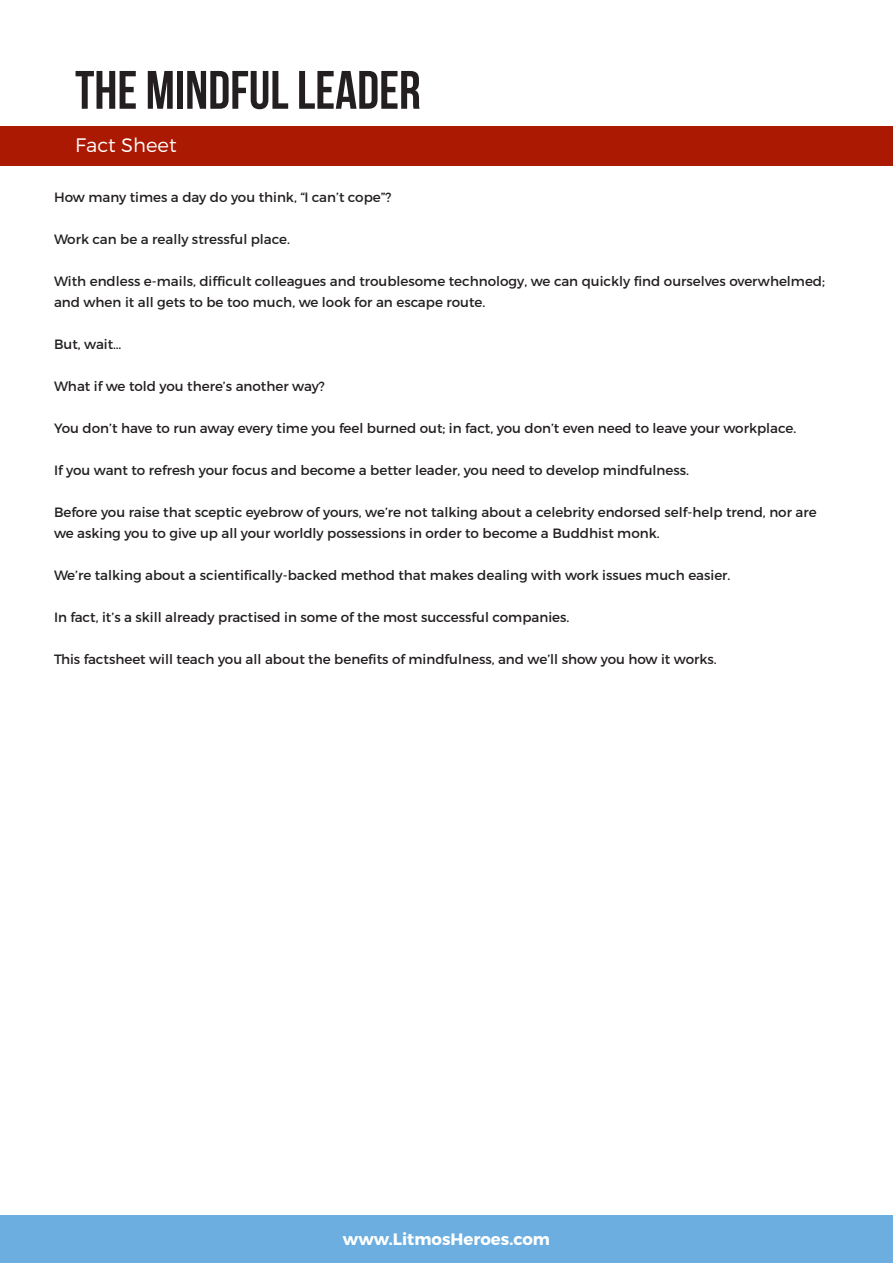
<style>
.page{position:relative;width:893px;height:1263px;background:#fff}
.page>*{position:absolute;margin:0;border:0;box-sizing:border-box;transform-origin:0 0}
.t1{font:700 54px "Bebas Neue";color:#231f20}
.t2{font:300 19.5px "Montserrat";color:#fff}
.t3{font:700 16.5px "Montserrat";color:#fff}
.t4{font:13.5px/21px "Montserrat";color:#231f20}
</style>
<div class="page">
<div style="left:0;top:1215px;width:893px;height:48px;background:#6caee0"></div>
<div style="left:0;top:126px;width:893px;height:39px;background:#ac1903"></div>
<p class="t1" style="left:75px;top:60px;width:347px">THE MINDFUL LEADER</p>
<p class="t2" style="left:75px;top:133px;width:103px">Fact Sheet</p>
<p class="t4" style="left:54px;top:187px;width:339px">How many times a day do you think, “I can’t cope”?</p>
<p class="t4" style="left:54px;top:229px;width:238px">Work can be a really stressful place.</p>
<p class="t4" style="left:54px;top:271px;width:773px">With endless e-mails, difficult colleagues and troublesome technology, we can quickly find ourselves overwhelmed; and when it all gets to be too much, we look for an escape route.</p>
<p class="t4" style="left:54px;top:334px;width:69px">But, wait…</p>
<p class="t4" style="left:54px;top:376px;width:272px">What if we told you there’s another way?</p>
<p class="t4" style="left:54px;top:418px;width:744px">You don’t have to run away every time you feel burned out; in fact, you don’t even need to leave your workplace.</p>
<p class="t4" style="left:54px;top:460px;width:637px">If you want to refresh your focus and become a better leader, you need to develop mindfulness.</p>
<p class="t4" style="left:54px;top:502px;width:764px">Before you raise that sceptic eyebrow of yours, we’re not talking about a celebrity endorsed self-help trend, nor are we asking you to give up all your worldly possessions in order to become a Buddhist monk.</p>
<p class="t4" style="left:54px;top:565px;width:678px">We’re talking about a scientifically-backed method that makes dealing with work issues much easier.</p>
<p class="t4" style="left:54px;top:607px;width:517px">In fact, it’s a skill already practised in some of the most successful companies.</p>
<p class="t4" style="left:54px;top:649px;width:664px">This factsheet will teach you all about the benefits of mindfulness, and we’ll show you how it works.</p>
<p class="t3" style="left:343px;top:1228px;width:209px">www.LitmosHeroes.com</p>
</div>
